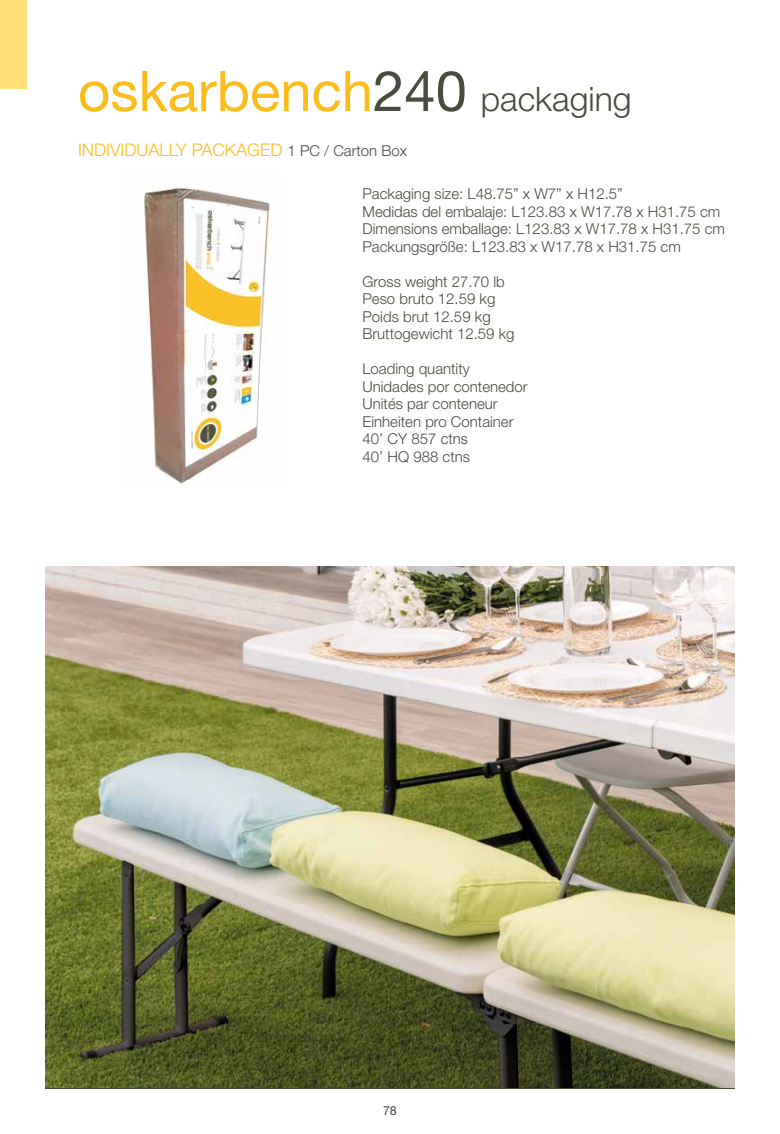
<style>
.page{position:relative;width:780px;height:1134px;background:#fff}
.page>*{position:absolute;margin:0;border:0;box-sizing:border-box;transform-origin:0 0}
.t1{font:56.25px "Helvetica Neue LT Pro";color:#fcbd1c}
.t2{font:300 17.5px "Helvetica Neue LT Pro";color:#fcbd1c}
.t3{font:300 15px/17.5px "Helvetica Neue LT Pro";color:#464c3e}
.t4{font:12.5px "Helvetica Neue LT Pro";color:#464c3e}
.s1{color:#464c3e}
.s2{font-weight:300;font-size:33.75px;color:#464c3e}
.s3{font-size:15px;color:#464c3e}
</style>
<div class="page">
<img style="left:45px;top:567px;width:690px;height:520px">
<img style="left:143px;top:186px;width:129px;height:300px">
<div style="left:0;top:0;width:27px;height:89px;background:#fee176"></div>
<h1 class="t1" style="left:78px;top:57px;width:555px">oskarbench<span class="s1">240</span> <span class="s2">packaging</span></h1>
<p class="t2" style="left:78px;top:139px;width:330px">INDIVIDUALLY PACKAGED <span class="s3">1 PC / Carton Box</span></p>
<p class="t3" style="left:362px;top:185px;width:364px">Packaging size: L48.75” x W7” x H12.5”<br>Medidas del embalaje: L123.83 x W17.78 x H31.75 cm Dimensions emballage: L123.83 x W17.78 x H31.75 cm Packungsgröße: L123.83 x W17.78 x H31.75 cm</p>
<p class="t3" style="left:362px;top:272px;width:154px">Gross weight 27.70 lb<br>Peso bruto 12.59 kg<br>Poids brut 12.59 kg<br>Bruttogewicht 12.59 kg</p>
<p class="t3" style="left:362px;top:360px;width:167px">Loading quantity<br>Unidades por contenedor<br>Unités par conteneur<br>Einheiten pro Container<br>40’ CY 857 ctns<br>40’ HQ 988 ctns</p>
<p class="t4" style="left:383px;top:1103px;width:15px">78</p>
</div>
